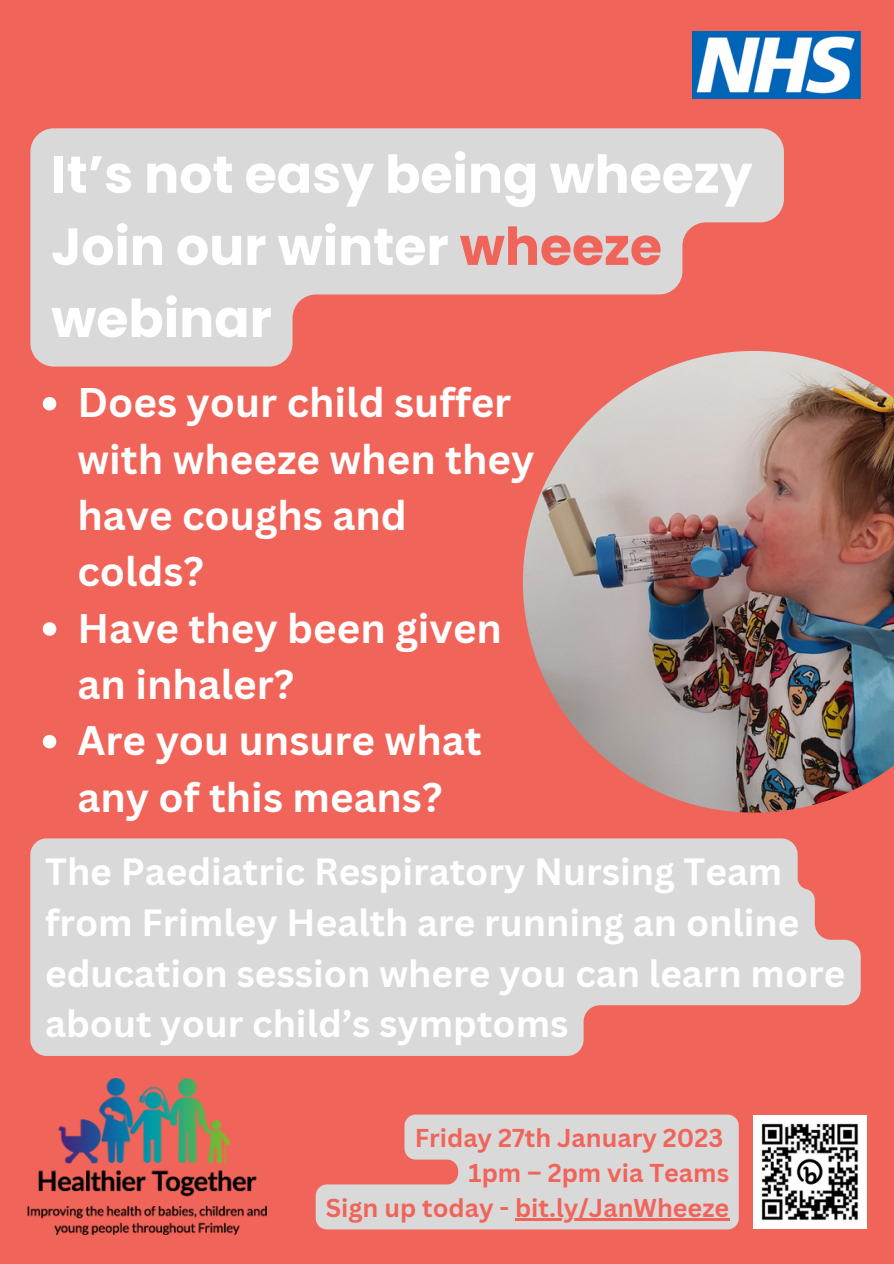
<style>
.page{position:relative;width:894px;height:1264px;background:#fff}
.page>*{position:absolute;margin:0;border:0;box-sizing:border-box;transform-origin:0 0}
.t1{font:700 52.05px/72px "Poppins";color:#fff}
.t2{font:700 40.35px/56.2px "Canva Sans";color:#fff}
.t3{font:700 36.9px/50.7px "Canva Sans";color:#fff}
.t4{font:700 25.2px/35px "Canva Sans";color:#f1645a;text-align:right}
.s1{color:#f1645a}
</style>
<div class="page">
<div style="left:0;top:0;width:893px;height:1263px;background:#f1645a"></div>
<img style="left:28px;top:1078px;width:239px;height:156px">
<img style="left:692px;top:31px;width:168px;height:68px">
<img style="left:523px;top:352px;width:370px;height:460px">
<img style="left:753px;top:1115px;width:113px;height:113px">
<svg style="left:315px;top:1114px;width:423px;height:115px;fill:#d9d9d9"></svg>
<hr style="left:515px;top:1218px;width:214px;height:2px;background:#f1645a">
<svg style="left:30px;top:128px;width:753px;height:238px;fill:#d9d9d9"></svg>
<svg style="left:43px;top:397px;width:13px;height:13px"></svg>
<svg style="left:43px;top:622px;width:13px;height:13px"></svg>
<svg style="left:43px;top:735px;width:13px;height:13px"></svg>
<svg style="left:30px;top:838px;width:830px;height:217px;background:#dbccca"></svg>
<h1 class="t1" style="left:51px;top:139px;width:702px">It’s not easy being wheezy<br>Join our winter <span class="s1">wheeze </span>webinar</h1>
<p class="t2" style="left:77px;top:373px;width:458px">Does your child suffer with wheeze when they have coughs and colds?<br>Have they been given an inhaler?<br>Are you unsure what any of this means?</p>
<p class="t3" style="left:45px;top:845px;width:801px">The Paediatric Respiratory Nursing Team from Frimley Health are running an online education session where you can learn more about your child’s symptoms</p>
<p class="t4" style="left:326px;top:1119px;width:404px">Friday 27th January 2023<br>1pm – 2pm via Teams<br>Sign up today - bit.ly/JanWheeze</p>
</div>
